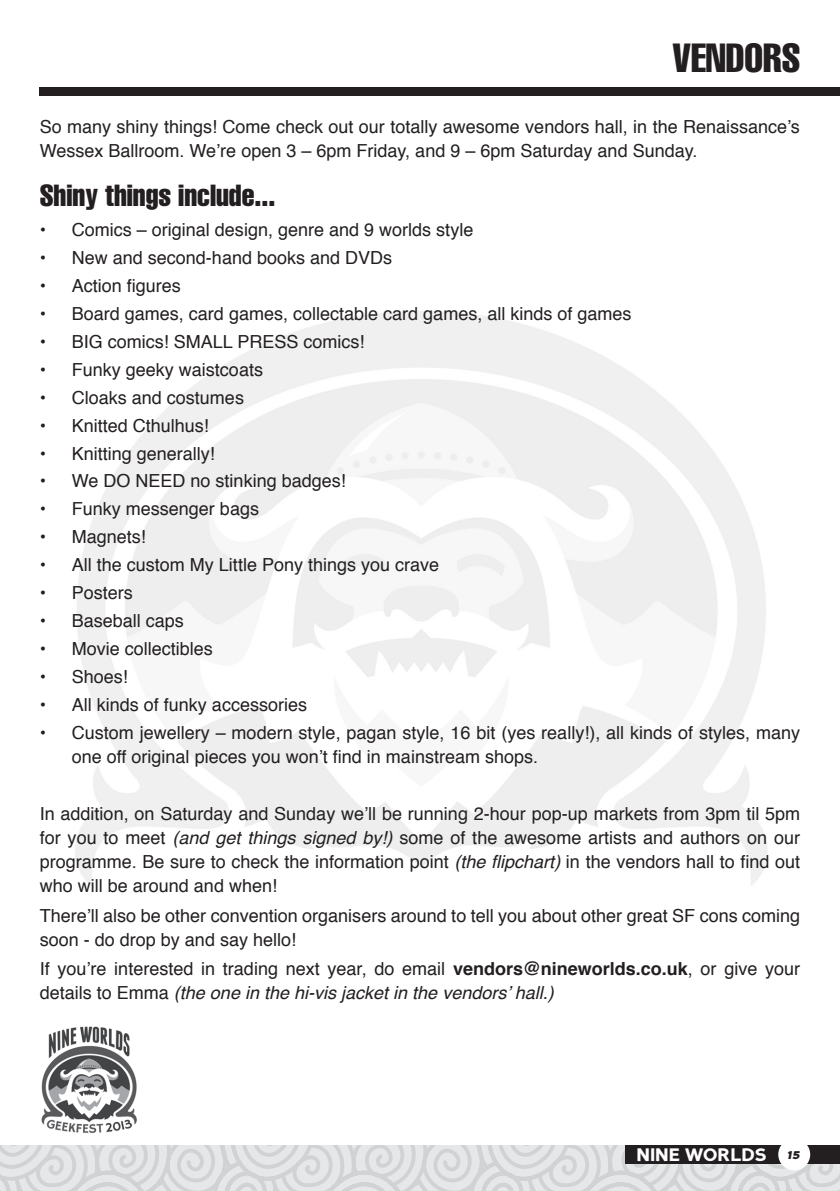
<style>
.page{position:relative;width:840px;height:1191px;background:#fff}
.page>*{position:absolute;margin:0;border:0;box-sizing:border-box;transform-origin:0 0}
.t1{font:extra-condensed 40px "Helvetica";color:#231f20}
.t2{font:extra-condensed 30px "Helvetica";color:#231f20}
.t3{font:18px/24px "Helvetica";color:#231f20}
.t4{font:900 18px "Perspective Sans";color:#fff}
.s1{font-style:italic}
.s2{font-weight:700}
.s3{font-style:italic;font-size:14px;color:#231f20}
</style>
<div class="page">
<svg style="left:0;top:1145px;width:839px;height:46px;background:#dcdddf"></svg>
<div style="left:625px;top:1145px;width:214px;height:18px;background:#231f20"></div>
<div style="left:777px;top:1138px;width:32px;height:32px;background:#fff;border-radius:50%"></div>
<img style="left:41px;top:1026px;width:96px;height:107px">
<div style="left:40px;top:87px;width:799px;height:8px;background:#231f20"></div>
<h1 class="t1" style="left:672px;top:32px;width:129px">VENDORS</h1>
<p class="t3" style="left:40px;top:115px;width:761px">So many shiny things! Come check out our totally awesome vendors hall, in the Renaissance’s<br>Wessex Ballroom. We’re open 3 – 6pm Friday, and 9 – 6pm Saturday and Sunday.</p>
<h2 class="t2" style="left:40px;top:176px;width:237px">Shiny things include...</h2>
<p class="t3" style="left:40px;top:218px;width:435px">• Comics – original design, genre and 9 worlds style</p>
<p class="t3" style="left:40px;top:246px;width:354px">• New and second-hand books and DVDs</p>
<p class="t3" style="left:40px;top:274px;width:143px">• Action figures</p>
<p class="t3" style="left:40px;top:302px;width:593px">• Board games, card games, collectable card games, all kinds of games</p>
<p class="t3" style="left:40px;top:330px;width:326px">• BIG comics! SMALL PRESS comics!</p>
<p class="t3" style="left:40px;top:358px;width:225px">• Funky geeky waistcoats</p>
<p class="t3" style="left:40px;top:386px;width:206px">• Cloaks and costumes</p>
<p class="t3" style="left:40px;top:414px;width:171px">• Knitted Cthulhus!</p>
<p class="t3" style="left:40px;top:442px;width:177px">• Knitting generally!</p>
<p class="t3" style="left:40px;top:470px;width:307px">• We DO NEED no stinking badges!</p>
<p class="t3" style="left:40px;top:498px;width:221px">• Funky messenger bags</p>
<p class="t3" style="left:40px;top:525px;width:108px">• Magnets!</p>
<p class="t3" style="left:40px;top:553px;width:401px">• All the custom My Little Pony things you crave</p>
<p class="t3" style="left:40px;top:581px;width:95px">• Posters</p>
<p class="t3" style="left:40px;top:609px;width:146px">• Baseball caps</p>
<p class="t3" style="left:40px;top:637px;width:175px">• Movie collectibles</p>
<p class="t3" style="left:40px;top:665px;width:90px">• Shoes!</p>
<p class="t3" style="left:40px;top:693px;width:269px">• All kinds of funky accessories</p>
<p class="t3" style="left:72px;top:721px;width:729px;text-indent:-32px">• Custom jewellery – modern style, pagan style, 16 bit (yes really!), all kinds of styles, many one off original pieces you won’t find in mainstream shops.</p>
<p class="t3" style="left:40px;top:802px;width:761px;text-align:justify">In addition, on Saturday and Sunday we’ll be running 2-hour pop-up markets from 3pm til 5pm for you to meet <span class="s1">(and get things signed by!)</span> some of the awesome artists and authors on our programme. Be sure to check the information point <span class="s1">(the flipchart)</span> in the vendors hall to find out who will be around and when!</p>
<p class="t3" style="left:40px;top:903px;width:761px">There’ll also be other convention organisers around to tell you about other great SF cons coming soon - do drop by and say hello!</p>
<p class="t3" style="left:40px;top:957px;width:761px">If you’re interested in trading next year, do email <span class="s2">vendors@nineworlds.co.uk</span>, or give your details to Emma <span class="s1">(the one in the hi-vis jacket in the vendors’ hall.)</span></p>
<p class="t4" style="left:636px;top:1143px;width:165px">NINE WORLDS <span class="s3">15</span></p>
</div>
